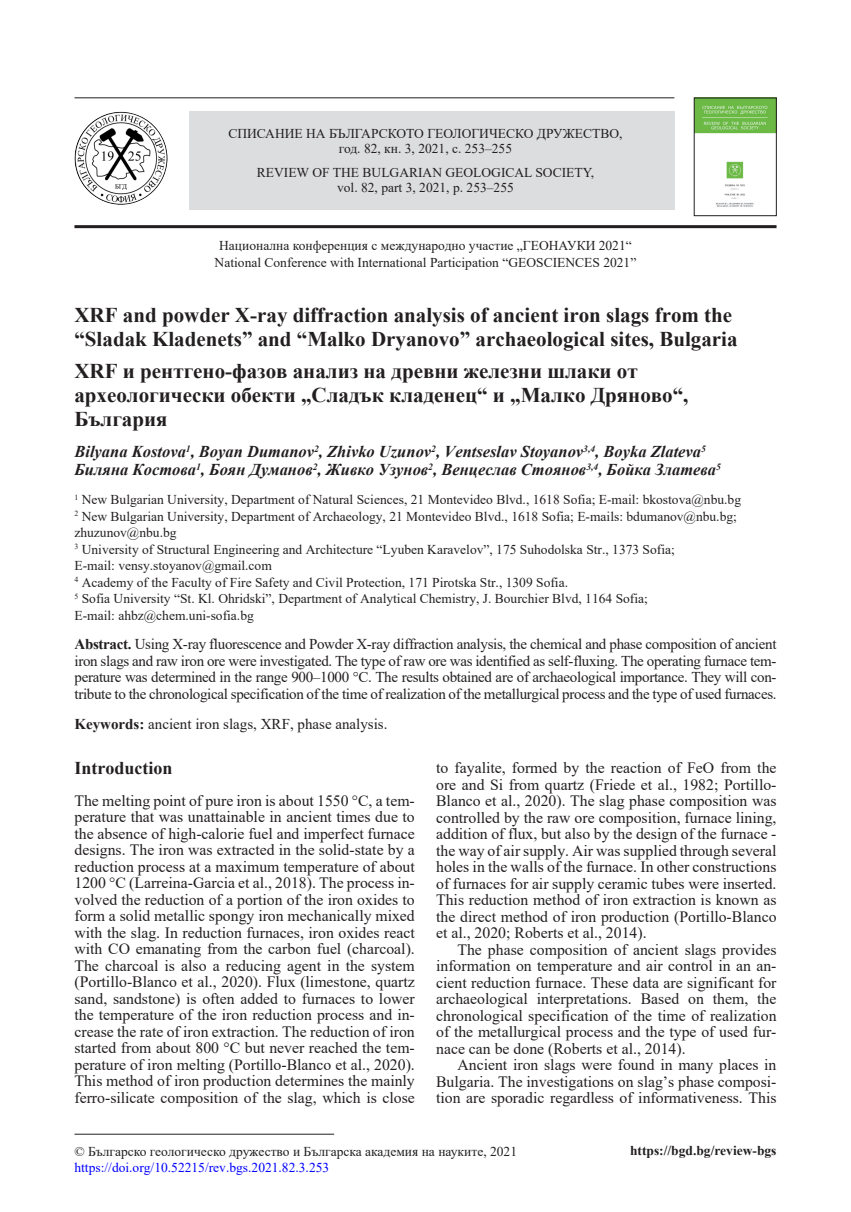
<style>
.page{position:relative;width:851px;height:1212px;background:#fff}
.page>*{position:absolute;margin:0;border:0;box-sizing:border-box;transform-origin:0 0}
.Title_Bul{font:700 21px/24px "Times New Roman";color:#231f20}
.Heading_1{font:700 18px "Times New Roman";color:#231f20}
.Authors{font:italic 700 16.5px "Times New Roman";color:#231f20}
.Authors_bul{font:italic 700 16.5px "Times New Roman";color:#231f20}
.Body_text_En_1par{font:15.75px/16.5px "Times New Roman";color:#231f20;text-align:justify}
.Body_text_En{font:15.75px/16.5px "Times New Roman";color:#231f20;text-align:justify}
.Abstract_En{font:15px/16.5px "Times New Roman";letter-spacing:-.02em;color:#231f20;text-align:justify}
.Key_words{font:15px "Times New Roman";color:#231f20}
.Affiliation{font:13.5px/16.5px "Times New Roman";color:#231f20;text-align:center}
.DOI{font:13.5px "Times New Roman";color:#00f}
.t1{font:700 13.5px "Times New Roman";color:#231f20}
.s1{font-weight:700}
</style>
<div class="page">
<div style="left:189px;top:111px;width:485px;height:99px;background:#dcdddf"></div>
<hr style="left:74px;top:225px;width:702px;height:3px;background:#231f20">
<hr style="left:74px;top:97px;width:600px;height:1px;background:#231f20">
<hr style="left:74px;top:1134px;width:260px;height:1px;background:#231f20">
<img style="left:74px;top:112px;width:93px;height:93px">
<img style="left:696px;top:100px;width:78px;height:107px">
<div style="left:694px;top:98px;width:82px;height:118px;border:1px solid #231f20"></div>
<p class="Affiliation" style="left:228px;top:126px;width:395px;line-height:15px">СПИСАНИЕ НА БЪЛГАРСКОТО ГЕОЛОГИЧЕСКО ДРУЖЕСТВО, год. 82, кн. 3, 2021, с. 253–255</p>
<p class="Affiliation" style="left:257px;top:164px;width:338px;line-height:15px">REVIEW OF THE BULGARIAN GEOLOGICAL SOCIETY, vol. 82, part 3, 2021, p. 253–255</p>
<p class="Affiliation" style="left:214px;top:237px;width:423px">Национална конференция с международно участие „ГЕОНАУКИ 2021“<br>National Conference with International Participation “GEOSCIENCES 2021”</p>
<p class="Title_Bul" style="left:74px;top:302px;width:664px">XRF and powder X-ray diffraction analysis of ancient iron slags from the “Sladak Kladenets” and “Malko Dryanovo” archaeological sites, Bulgaria</p>
<p class="Title_Bul" style="left:74px;top:359px;width:615px">XRF и pентгено-фазов анализ на древни железни шлаки от археологически обекти „Сладък кладенец“ и „Малко Дряново“,<br>България</p>
<p class="Authors" style="left:74px;top:440px;width:633px">Bilyana Kostova<sup>1</sup>, Boyan Dumanov<sup>2</sup>, Zhivko Uzunov<sup>2</sup>, Ventseslav Stoyanov<sup>3,4</sup>, Boyka Zlateva<sup>5</sup></p>
<p class="Authors_bul" style="left:74px;top:458px;width:648px">Биляна Костова<sup>1</sup>, Боян Думанов<sup>2</sup>, Живко Узунов<sup>2</sup>, Венцеслав Стоянов<sup>3,4</sup>, Бойка Златева<sup>5</sup></p>
<p class="Affiliation" style="left:74px;top:491px;width:668px"><sup>1</sup> New Bulgarian University, Department of Natural Sciences, 21 Montevideo Blvd., 1618 Sofia; E-mail: bkostova@nbu.bg</p>
<p class="Affiliation" style="left:74px;top:508px;width:664px;text-align:left"><sup>2</sup> New Bulgarian University, Department of Archaeology, 21 Montevideo Blvd., 1618 Sofia; E-mails: bdumanov@nbu.bg; zhuzunov@nbu.bg</p>
<p class="Affiliation" style="left:74px;top:541px;width:602px;text-align:left"><sup>3</sup> University of Structural Engineering and Architecture “Lyuben Karavelov”, 175 Suhodolska Str., 1373 Sofia;<br>E-mail: vensy.stoyanov@gmail.com</p>
<p class="Affiliation" style="left:74px;top:574px;width:495px"><sup>4</sup> Academy of the Faculty of Fire Safety and Civil Protection, 171 Pirotska Str., 1309 Sofia.</p>
<p class="Affiliation" style="left:74px;top:590px;width:575px;text-align:left"><sup>5</sup> Sofia University “St. Kl. Ohridski”, Department of Analytical Chemistry, J. Bourchier Blvd, 1164 Sofia;<br>E-mail: ahbz@chem.uni-sofia.bg</p>
<p class="Abstract_En" style="left:74px;top:635px;width:703px"><span class="s1">Abstract.</span> Using X-ray fluorescence and Powder X-ray diffraction analysis, the chemical and phase composition of ancient iron slags and raw iron ore were investigated. The type of raw ore was identified as self-fluxing. The operating furnace tem&shy;perature was determined in the range 900–1000 °C. The results obtained are of archaeological importance. They will con&shy;tribute to the chronological specification of the time of realization of the metallurgical process and the type of used furnaces.</p>
<p class="Key_words" style="left:74px;top:714px;width:314px"><span class="s1">Keywords:</span> ancient iron slags, XRF, phase analysis.</p>
<p class="Heading_1" style="left:74px;top:755px;width:100px">Introduction</p>
<p class="Body_text_En_1par" style="left:74px;top:792px;width:342px">The melting point of pure iron is about 1550 °C, a tem&shy;perature that was unattainable in ancient times due to the absence of high-calorie fuel and imperfect furnace designs. The iron was extracted in the solid-state by a reduction process at a maximum temperature of about 1200 °C (Larreina-Garcia et al., 2018). The process in&shy;volved the reduction of a portion of the iron oxides to form a solid metallic spongy iron mechanically mixed with the slag. In reduction furnaces, iron oxides react with CO emanating from the carbon fuel (charcoal).<br>The charcoal is also a reducing agent in the system (Portillo-Blanco et al., 2020). Flux (limestone, quartz sand, sandstone) is often added to furnaces to lower the temperature of the iron reduction process and in&shy;crease the rate of iron extraction. The reduction of iron started from about 800 °C but never reached the tem&shy;perature of iron melting (Portillo-Blanco et al., 2020).<br>This method of iron production determines the mainly ferro-silicate composition of the slag, which is close</p>
<p class="Body_text_En_1par" style="left:436px;top:759px;width:342px">to fayalite, formed by the reaction of FeO from the ore and Si from quartz (Friede et al., 1982; Portillo-Blanco et al., 2020). The slag phase composition was controlled by the raw ore composition, furnace lining, addition of flux, but also by the design of the furnace - the way of air supply. Air was supplied through several holes in the walls of the furnace. In other constructions of furnaces for air supply ceramic tubes were inserted.<br>This reduction method of iron extraction is known as the direct method of iron production (Portillo-Blanco et al., 2020; Roberts et al., 2014).</p>
<p class="Body_text_En" style="left:436px;top:941px;width:342px;text-indent:21px">The phase composition of ancient slags provides information on temperature and air control in an an&shy;cient reduction furnace. These data are significant for archaeological interpretations. Based on them, the chronological specification of the time of realization of the metallurgical process and the type of used fur&shy;nace can be done (Roberts et al., 2014).</p>
<p class="Body_text_En" style="left:436px;top:1056px;width:342px;text-indent:21px">Ancient iron slags were found in many places in Bulgaria. The investigations on slag’s phase composi&shy;tion are sporadic regardless of informativeness. This</p>
<p class="Affiliation" style="left:74px;top:1142px;width:444px">© Българско геологическо дружество и Българска академия на науките, 2021</p>
<p class="t1" style="left:630px;top:1141px;width:148px">https://bgd.bg/review-bgs</p>
<p class="DOI" style="left:74px;top:1158px;width:256px">https://doi.org/10.52215/rev.bgs.2021.82.3.253</p>
</div>
